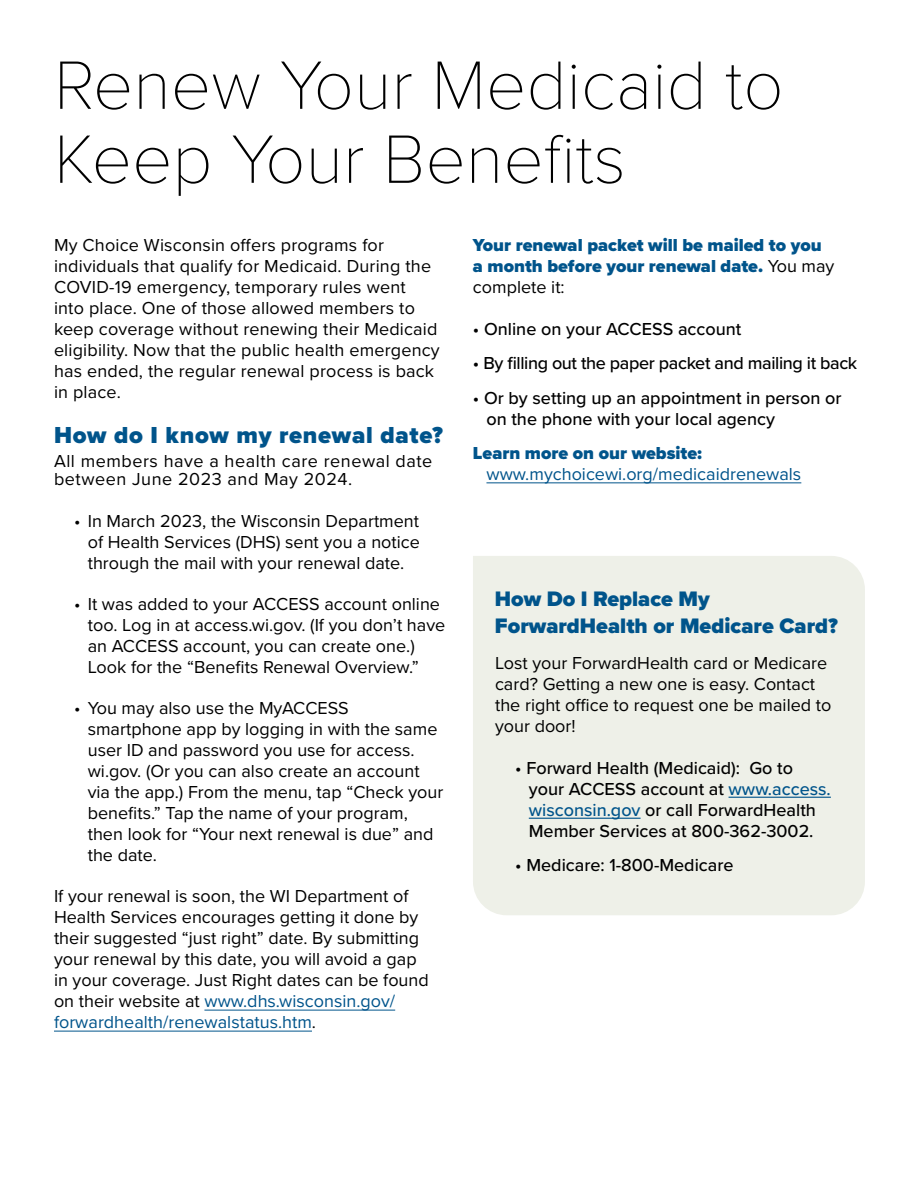
<style>
.page{position:relative;width:918px;height:1188px;background:#fff}
.page>*{position:absolute;margin:0;border:0;box-sizing:border-box;transform-origin:0 0}
.t1{font:100 70.8px/73.9px "Proxima Nova T";color:#000}
.t2{font:900 24px "Proxima Nova";letter-spacing:.03em;color:#00548b}
.t3{font:900 21.75px/27px "Proxima Nova";color:#00548b}
.t4{font:18px/21px "Proxima Nova";color:#000}
.t5{font:500 18px/21px "Proxima Nova";color:#000}
.t6{font:900 18px/21px "Proxima Nova";color:#00548b}
.t7{font:18px/18px "Proxima Nova";letter-spacing:.03em;color:#000}
.t8{font:500 18px "Proxima Nova";letter-spacing:-.02em;color:#000}
.t9{font:18px "Proxima Nova";color:#00548b}
.s1{color:#00548b}
.s2{font-weight:400;color:#000}
</style>
<div class="page">
<hr style="left:204px;top:1010px;width:191px;height:1px;background:#00548b">
<hr style="left:54px;top:1031px;width:258px;height:1px;background:#00548b">
<hr style="left:486px;top:482px;width:315px;height:1px;background:#00548b">
<div style="left:473px;top:556px;width:392px;height:359px;background:#eef0e8"></div>
<hr style="left:729px;top:797px;width:102px;height:1px;background:#00548b">
<hr style="left:529px;top:818px;width:112px;height:1px;background:#00548b">
<h1 class="t1" style="left:54px;top:44px;width:731px">Renew Your Medicaid to<br>Keep Your Benefits</h1>
<p class="t4" style="left:54px;top:234px;width:387px">My Choice Wisconsin offers programs for individuals that qualify for Medicaid. During the COVID-19 emergency, temporary rules went into place. One of those allowed members to keep coverage without renewing their Medicaid eligibility. Now that the public health emergency has ended, the regular renewal process is back in place.</p>
<h2 class="t2" style="left:54px;top:417px;width:390px">How do I know my renewal date?</h2>
<p class="t7" style="left:54px;top:451px;width:380px">All members have a health care renewal date between June 2023 and May 2024.</p>
<p class="t4" style="left:88px;top:509px;width:334px;text-align:justify;text-indent:-14px">• In March 2023, the Wisconsin Department of Health Services (DHS) sent you a notice through the mail with your renewal date.</p>
<p class="t4" style="left:88px;top:593px;width:359px;text-indent:-14px">• It was added to your ACCESS account online too. Log in at access.wi.gov. (If you don’t have an ACCESS account, you can create one.)<br>Look for the “Benefits Renewal Overview.”</p>
<p class="t4" style="left:88px;top:697px;width:357px;text-indent:-14px">• You may also use the MyACCESS smartphone app by logging in with the same user ID and password you use for access. wi.gov. (Or you can also create an account via the app.) From the menu, tap “Check your benefits.” Tap the name of your program, then look for “Your next renewal is due” and the date.</p>
<p class="t4" style="left:54px;top:885px;width:376px">If your renewal is soon, the WI Department of Health Services encourages getting it done by their suggested “just right” date. By submitting your renewal by this date, you will avoid a gap in your coverage. Just Right dates can be found on their website at <span class="s1">www.dhs.wisconsin.gov/ forwardhealth/renewalstatus.htm</span>.</p>
<p class="t6" style="left:473px;top:235px;width:363px">Your renewal packet will be mailed to you a month before your renewal date. <span class="s2">You may complete it:</span></p>
<p class="t5" style="left:473px;top:317px;width:270px">• Online on your ACCESS account</p>
<p class="t8" style="left:473px;top:350px;width:386px">• By filling out the paper packet and mailing it back</p>
<p class="t5" style="left:486px;top:386px;width:356px;text-indent:-14px">• Or by setting up an appointment in person or on the phone with your local agency</p>
<p class="t6" style="left:473px;top:442px;width:231px">Learn more on our website:</p>
<p class="t9" style="left:486px;top:461px;width:316px">www.mychoicewi.org/medicaidrenewals</p>
<p class="t3" style="left:495px;top:585px;width:344px">How Do I Replace My<br>ForwardHealth or Medicare Card?</p>
<p class="t4" style="left:495px;top:652px;width:338px">Lost your ForwardHealth card or Medicare card? Getting a new one is easy. Contact the right office to request one be mailed to your door!</p>
<p class="t5" style="left:529px;top:756px;width:304px;text-indent:-14px">• Forward Health (Medicaid): Go to your ACCESS account at <span class="s1">www.access. wisconsin.gov</span> or call ForwardHealth Member Services at 800-362-3002.</p>
<p class="t5" style="left:515px;top:854px;width:220px">• Medicare: 1-800-Medicare</p>
</div>
